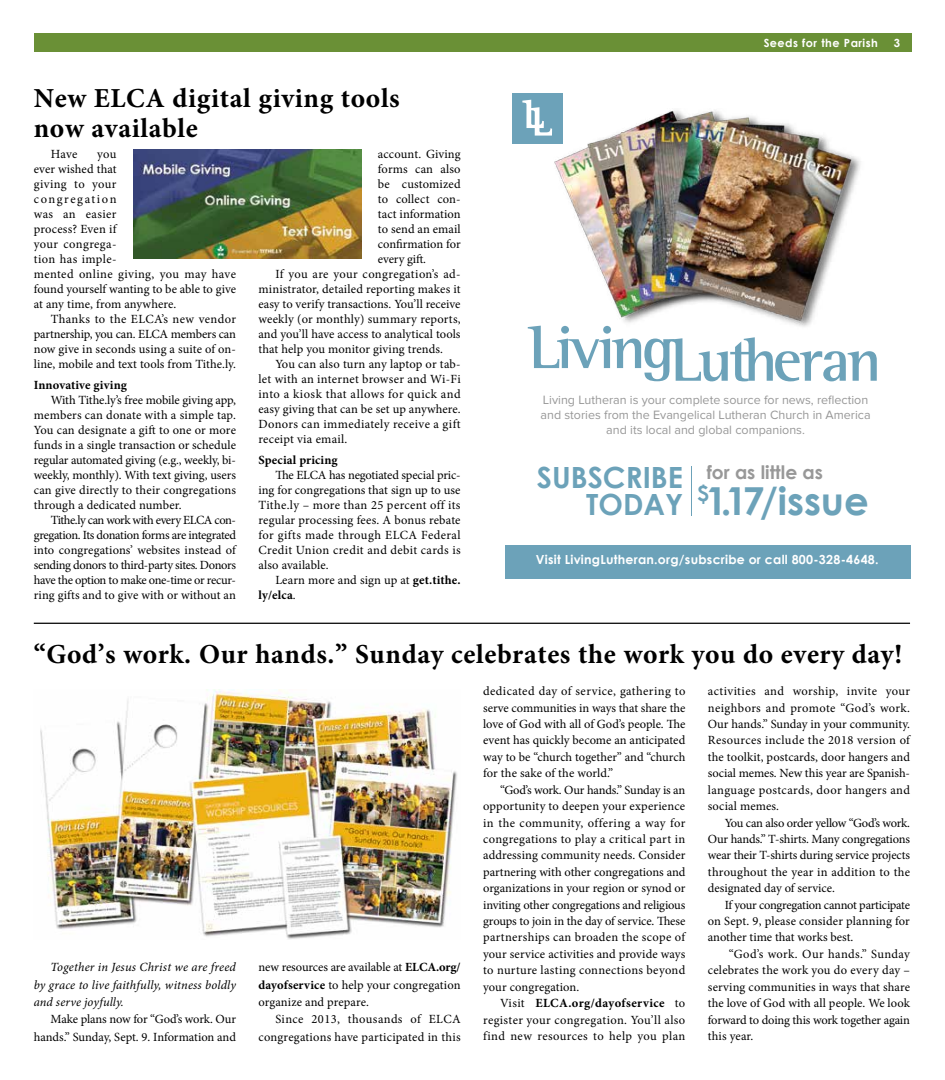
<style>
.page{position:relative;width:945px;height:1080px;background:#fff}
.page>*{position:absolute;margin:0;border:0;box-sizing:border-box;transform-origin:0 0}
.t1{font:700 38.62px "Century Gothic";color:#6ca2b9}
.t2{font:700 29.25px/26.9px "Century Gothic";color:#6ca2b9;text-align:right}
.t3{font:700 27.5px/30px "Minion Pro";letter-spacing:.02em;color:#000}
.t4{font:700 18.62px "Century Gothic";color:#989898}
.t5{font:12.5px/16.4px "Minion Pro";letter-spacing:.01em;color:#000;text-align:justify}
.t6{font:12.5px/15px "Proxima Nova";color:#989898;text-align:center}
.t7{font:italic 12.5px/17.2px "Minion Pro";letter-spacing:.01em;color:#000;text-align:justify}
.t8{font:12.5px/17.2px "Minion Pro";letter-spacing:-.01em;color:#000;text-align:right}
.t9{font:700 12.5px "Century Gothic";letter-spacing:.02em;color:#fff}
.t10{font:12.5px "Minion Pro";letter-spacing:.03em;color:#000}
.t11{font:12.5px "Minion Pro";letter-spacing:.035em;color:#000}
.t12{font:700 12.5px "Minion Pro";letter-spacing:.01em;color:#000}
.t13{font:700 11.25px "Century Gothic";letter-spacing:.04em;color:#fff}
.s1{font-weight:700}
</style>
<div class="page">
<div style="left:34px;top:34px;width:877px;height:18px;background:#6a9036"></div>
<hr style="left:34px;top:623px;width:876px;height:1px;background:#000">
<div style="left:505px;top:546px;width:405px;height:33px;background:#6ca2b9"></div>
<div style="left:512px;top:93px;width:51px;height:51px;background:#6ca2b9"></div>
<svg style="left:522px;top:100px;width:23px;height:36px"></svg>
<svg style="left:528px;top:326px;width:17px;height:43px"></svg>
<img style="left:545px;top:110px;width:332px;height:272px">
<hr style="left:691px;top:466px;width:1px;height:50px;background:#6ca2b9">
<img style="left:133px;top:149px;width:228px;height:109px">
<img style="left:40px;top:690px;width:417px;height:250px">
<h3 class="t3" style="left:34px;top:82px;width:367px">New ELCA digital giving tools now available</h3>
<p class="t5" style="left:51px;top:146px;width:28px">Have</p>
<p class="t5" style="left:34px;top:147px;width:204px;line-height:15px;text-align:left;text-indent:63px">you<br>ever wished that<br>giving to your<br>congregation<br>was an easier<br>process? Even if<br>your congrega-<br>tion has imple-<br>mented online giving, you may have found yourself wanting to be able to give at any time, from anywhere.</p>
<p class="t5" style="left:34px;top:312px;width:204px;line-height:15px;text-indent:17px">Thanks to the ELCA’s new vendor partnership, you can. ELCA members can now give in seconds using a suite of on&shy;line, mobile and text tools from Tithe.ly.</p>
<p class="t12" style="left:34px;top:376px;width:95px">Innovative giving</p>
<p class="t5" style="left:34px;top:393px;width:204px;line-height:15px;text-indent:17px">With Tithe.ly’s free mobile giving app, members can donate with a simple tap.<br>You can designate a gift to one or more funds in a single transaction or schedule regular automated giving (e.g., weekly, bi&shy;weekly, monthly). With text giving, users can give directly to their congregations through a dedicated number.</p>
<p class="t5" style="left:34px;top:513px;width:204px;line-height:15px;text-indent:17px">Tithe.ly can work with every ELCA con&shy;gregation. Its donation forms are integrated into congregations’ websites instead of sending donors to third-party sites. Donors have the option to make one-time or recur&shy;ring gifts and to give with or without an</p>
<p class="t5" style="left:378px;top:146px;width:84px">account. Giving</p>
<p class="t5" style="left:378px;top:161px;width:84px">forms can also</p>
<p class="t5" style="left:378px;top:176px;width:84px">be customized</p>
<p class="t5" style="left:378px;top:191px;width:84px">to collect con-</p>
<p class="t5" style="left:378px;top:206px;width:84px">tact information</p>
<p class="t5" style="left:378px;top:221px;width:84px">to send an email</p>
<p class="t5" style="left:378px;top:236px;width:84px">confirmation for</p>
<p class="t5" style="left:378px;top:251px;width:50px">every gift.</p>
<p class="t5" style="left:275px;top:266px;width:187px">If you are your congregation’s ad-</p>
<p class="t5" style="left:258px;top:281px;width:204px">ministrator, detailed reporting makes it</p>
<p class="t5" style="left:258px;top:296px;width:204px">easy to verify transactions. You’ll receive</p>
<p class="t5" style="left:258px;top:311px;width:204px">weekly (or monthly) summary reports,</p>
<p class="t5" style="left:258px;top:326px;width:204px">and you’ll have access to analytical tools</p>
<p class="t5" style="left:258px;top:341px;width:186px">that help you monitor giving trends.</p>
<p class="t5" style="left:275px;top:356px;width:187px">You can also turn any laptop or tab-</p>
<p class="t5" style="left:258px;top:371px;width:204px">let with an internet browser and Wi-Fi</p>
<p class="t11" style="left:258px;top:386px;width:204px">into a kiosk that allows for quick and</p>
<p class="t5" style="left:258px;top:401px;width:204px">easy giving that can be set up anywhere.</p>
<p class="t10" style="left:258px;top:416px;width:204px">Donors can immediately receive a gift</p>
<p class="t5" style="left:258px;top:431px;width:90px">receipt via email.</p>
<p class="t12" style="left:258px;top:451px;width:81px">Special pricing</p>
<p class="t5" style="left:258px;top:468px;width:204px;line-height:15px;text-indent:17px">The ELCA has negotiated special pric&shy;ing for congregations that sign up to use Tithe.ly – more than 25 percent off its regular processing fees. A bonus rebate for gifts made through ELCA Federal Credit Union credit and debit cards is also available.</p>
<p class="t5" style="left:258px;top:573px;width:204px;line-height:15px;text-indent:17px">Learn more and sign up at <span class="s1">get.tithe. ly/elca</span>.</p>
<p class="t13" style="left:764px;top:35px;width:116px">Seeds for the Parish</p>
<p class="t13" style="left:894px;top:35px;width:8px">3</p>
<p class="t6" style="left:541px;top:392px;width:332px">Living Lutheran is your complete source for news, reflection and stories from the Evangelical Lutheran Church in America and its local and global companions.</p>
<h2 class="t2" style="left:537px;top:463px;width:148px">SUBSCRIBE<br>TODAY</h2>
<h3 class="t4" style="left:707px;top:461px;width:118px">for as little as</h3>
<h1 class="t1" style="left:697px;top:476px;width:173px"><sup>$</sup>1.17/issue</h1>
<p class="t9" style="left:536px;top:552px;width:344px">Visit LivingLutheran.org/subscribe or call 800-328-4648.</p>
<h3 class="t3" style="left:34px;top:639px;width:870px">“God’s work. Our hands.” Sunday celebrates the work you do every day!</h3>
<p class="t7" style="left:34px;top:959px;width:204px;text-indent:17px">Together in Jesus Christ we are freed by grace to live faithfully, witness boldly and serve joyfully.</p>
<p class="t8" style="left:34px;top:1011px;width:204px">Make plans now for “God’s work. Our hands.” Sunday, Sept. 9. Information and</p>
<p class="t5" style="left:258px;top:959px;width:204px;line-height:17.2px">new resources are available at <span class="s1">ELCA.org/ dayofservice</span> to help your congregation organize and prepare.</p>
<p class="t5" style="left:258px;top:1011px;width:204px;line-height:17.2px;text-align:right">Since 2013, thousands of ELCA congregations have participated in this</p>
<p class="t5" style="left:483px;top:683px;width:204px">dedicated day of service, gathering to serve communities in ways that share the love of God with all of God’s people. The event has quickly become an anticipated way to be “church together” and “church for the sake of the world.”</p>
<p class="t5" style="left:483px;top:782px;width:204px;text-indent:17px">“God’s work. Our hands.” Sunday is an opportunity to deepen your experience in the community, offering a way for congregations to play a critical part in addressing community needs. Consider partnering with other congregations and organizations in your region or synod or inviting other congregations and religious groups to join in the day of service. These partnerships can broaden the scope of your service activities and provide ways to nurture lasting connections beyond your congregation.</p>
<p class="t5" style="left:483px;top:995px;width:204px;text-indent:17px">Visit <span class="s1">ELCA.org/dayofservice</span> to register your congregation. You’ll also find new resources to help you plan</p>
<p class="t5" style="left:708px;top:683px;width:204px">activities and worship, invite your neighbors and promote “God’s work.<br>Our hands.” Sunday in your community.<br>Resources include the 2018 version of the toolkit, postcards, door hangers and social memes. New this year are Spanish&shy;language postcards, door hangers and social memes.</p>
<p class="t5" style="left:708px;top:814px;width:204px;text-indent:17px">You can also order yellow “God’s work.<br>Our hands.” T-shirts. Many congregations wear their T-shirts during service projects throughout the year in addition to the designated day of service.</p>
<p class="t5" style="left:708px;top:897px;width:204px;text-indent:17px">If your congregation cannot participate on Sept. 9, please consider planning for another time that works best.</p>
<p class="t5" style="left:708px;top:946px;width:204px;text-indent:21px">“God’s work. Our hands.” Sunday celebrates the work you do every day – serving communities in ways that share the love of God with all people. We look forward to doing this work together again this year.</p>
</div>
